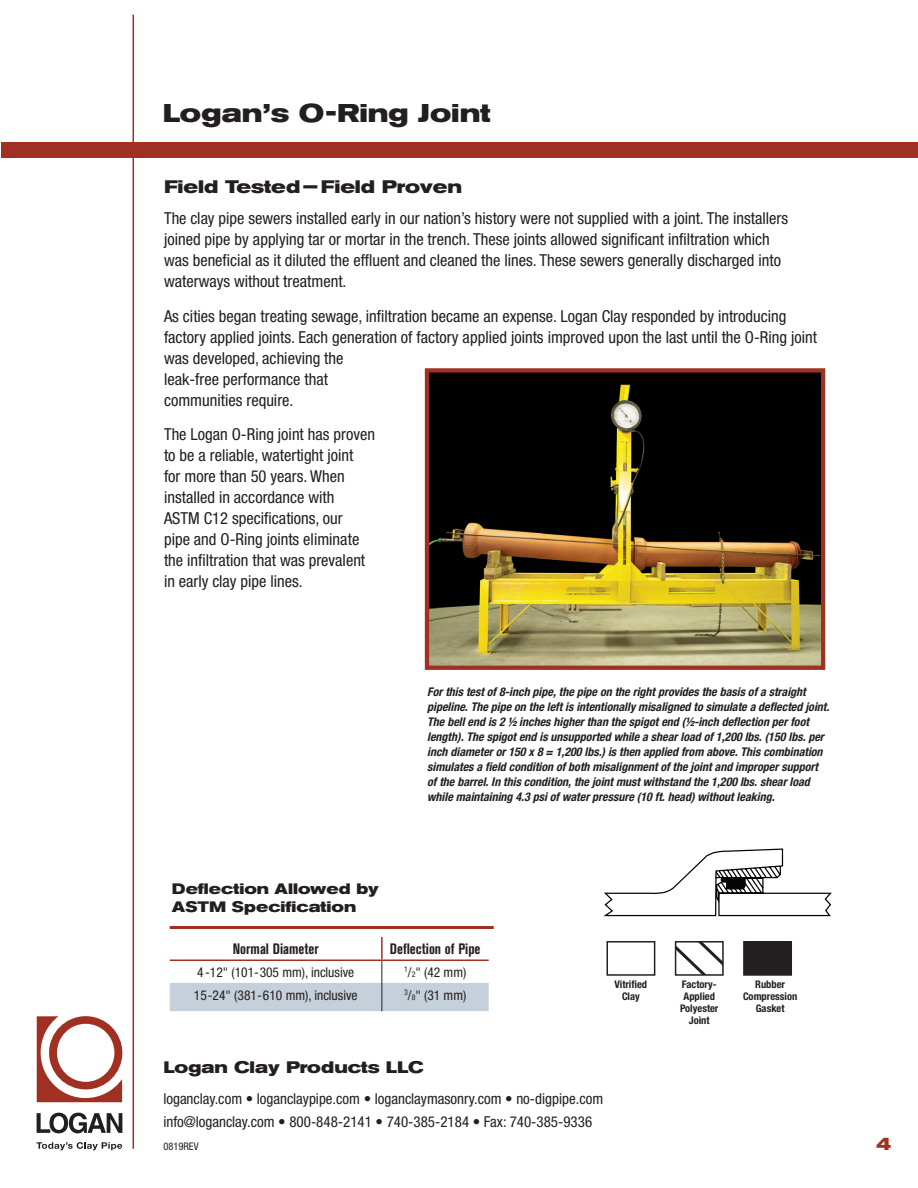
<style>
.page{position:relative;width:918px;height:1188px;background:#fff}
.page>*{position:absolute;margin:0;border:0;box-sizing:border-box;transform-origin:0 0}
.t1{font:700 expanded 25.5px "Akzidenz Grotesk BE";color:#231f20}
.t2{font:700 expanded 18px "Akzidenz Grotesk BE";color:#231f20}
.t3{font:700 expanded 18px "Akzidenz Grotesk BE";color:#a03022}
.t4{font:condensed 16.5px/21px "Helvetica Neue";color:#231f20}
.t5{font:700 expanded 16.5px "Akzidenz Grotesk BE";color:#231f20}
.t6{font:condensed 15px/22.5px "Helvetica Neue";color:#231f20}
.t7{font:700 expanded 15px/18px "Akzidenz Grotesk BE";color:#231f20}
.t8{font:700 condensed 15px "Akzidenz Grotesk BE";color:#231f20}
.t9{font:condensed 13.5px "Helvetica Neue";color:#231f20}
.t10{font:italic 700 condensed 12px/15px "Helvetica Neue";color:#231f20}
.t11{font:700 condensed 10.5px/12px "Helvetica Neue";color:#231f20;text-align:center}
.t12{font:condensed 10.5px "Helvetica Neue";color:#231f20}
.s1{font-size:7.8px}
</style>
<div class="page">
<hr style="left:133px;top:15px;width:1px;height:1134px;background:#a03022">
<svg style="left:37px;top:1016px;width:85px;height:86px"></svg>
<svg style="left:37px;top:1113px;width:85px;height:20px"></svg>
<svg style="left:36px;top:1142px;width:86px;height:8px"></svg>
<hr style="left:170px;top:926px;width:324px;height:3px;background:#a03022">
<img style="left:430px;top:373px;width:390px;height:292px">
<div style="left:425px;top:368px;width:400px;height:302px;border:4px solid #a03022"></div>
<svg style="left:170px;top:961px;width:319px;height:50px"></svg>
<hr style="left:381px;top:937px;width:2px;height:23px;background:#a03022">
<hr style="left:170px;top:960px;width:212px;height:1px;background:#a03022">
<hr style="left:382px;top:960px;width:107px;height:1px;background:#a03022">
<div style="left:2px;top:142px;width:916px;height:15px;background:#a03022"></div>
<svg style="left:603px;top:848px;width:229px;height:69px"></svg>
<div style="left:607px;top:941px;width:48px;height:35px;border:2px solid #231f20"></div>
<div style="left:744px;top:942px;width:47px;height:33px;background:#231f20"></div>
<div style="left:743px;top:941px;width:49px;height:35px;border:2px solid #231f20"></div>
<svg style="left:678px;top:944px;width:43px;height:29px"></svg>
<div style="left:675px;top:941px;width:49px;height:35px;border:2px solid #231f20"></div>
<h1 class="t1" style="left:163px;top:98px;width:329px">Logan’s O-Ring Joint</h1>
<p class="t2" style="left:164px;top:176px;width:300px">Field Tested– Field Proven</p>
<p class="t4" style="left:164px;top:208px;width:626px">The clay pipe sewers installed early in our nation’s history were not supplied with a joint. The installers joined pipe by applying tar or mortar in the trench. These joints allowed significant infiltration which was beneficial as it diluted the effluent and cleaned the lines. These sewers generally discharged into waterways without treatment.</p>
<p class="t4" style="left:164px;top:305px;width:654px">As cities began treating sewage, infiltration became an expense. Logan Clay responded by introducing factory applied joints. Each generation of factory applied joints improved upon the last until the O-Ring joint was developed, achieving the<br>leak-free performance that<br>communities require.</p>
<p class="t4" style="left:164px;top:424px;width:213px">The Logan O-Ring joint has proven to be a reliable, watertight joint<br>for more than 50 years. When installed in accordance with<br>ASTM C12 specifications, our<br>pipe and O-Ring joints eliminate the infiltration that was prevalent in early clay pipe lines.</p>
<p class="t10" style="left:427px;top:684px;width:404px">For this test of 8-inch pipe, the pipe on the right provides the basis of a straight pipeline. The pipe on the left is intentionally misaligned to simulate a deflected joint.<br>The bell end is 2 ½ inches higher than the spigot end (½-inch deflection per foot length). The spigot end is unsupported while a shear load of 1,200 lbs. (150 lbs. per inch diameter or 150 x 8 = 1,200 lbs.) is then applied from above. This combination simulates a field condition of both misalignment of the joint and improper support of the barrel. In this condition, the joint must withstand the 1,200 lbs. shear load while maintaining 4.3 psi of water pressure (10 ft. head) without leaking.</p>
<p class="t7" style="left:172px;top:880px;width:208px">Deflection Allowed by<br>ASTM Specification</p>
<p class="t8" style="left:233px;top:940px;width:87px">Normal Diameter</p>
<p class="t8" style="left:390px;top:940px;width:92px">Deflection of Pipe</p>
<p class="t9" style="left:197px;top:964px;width:159px">4-12" (101-305 mm), inclusive</p>
<p class="t9" style="left:404px;top:964px;width:64px"><sup>1</sup>/<span class="s1">2</span>" (42 mm)</p>
<p class="t9" style="left:194px;top:987px;width:165px">15-24" (381-610 mm), inclusive</p>
<p class="t9" style="left:404px;top:987px;width:64px"><sup>3</sup>/<span class="s1">8</span>" (31 mm)</p>
<p class="t11" style="left:615px;top:978px;width:34px">Vitrified<br>Clay</p>
<p class="t11" style="left:680px;top:978px;width:40px">Factory-<br>Applied<br>Polyester<br>Joint</p>
<p class="t11" style="left:743px;top:978px;width:56px">Rubber<br>Compression<br>Gasket</p>
<p class="t5" style="left:163px;top:1057px;width:262px">Logan Clay Products LLC</p>
<p class="t6" style="left:163px;top:1088px;width:441px">loganclay.com • loganclaypipe.com • loganclaymasonry.com • no-digpipe.com info@loganclay.com • 800-848-2141 • 740-385-2184 • Fax: 740-385-9336</p>
<p class="t12" style="left:163px;top:1140px;width:37px">0819REV</p>
<p class="t3" style="left:876px;top:1133px;width:17px">4</p>
</div>
